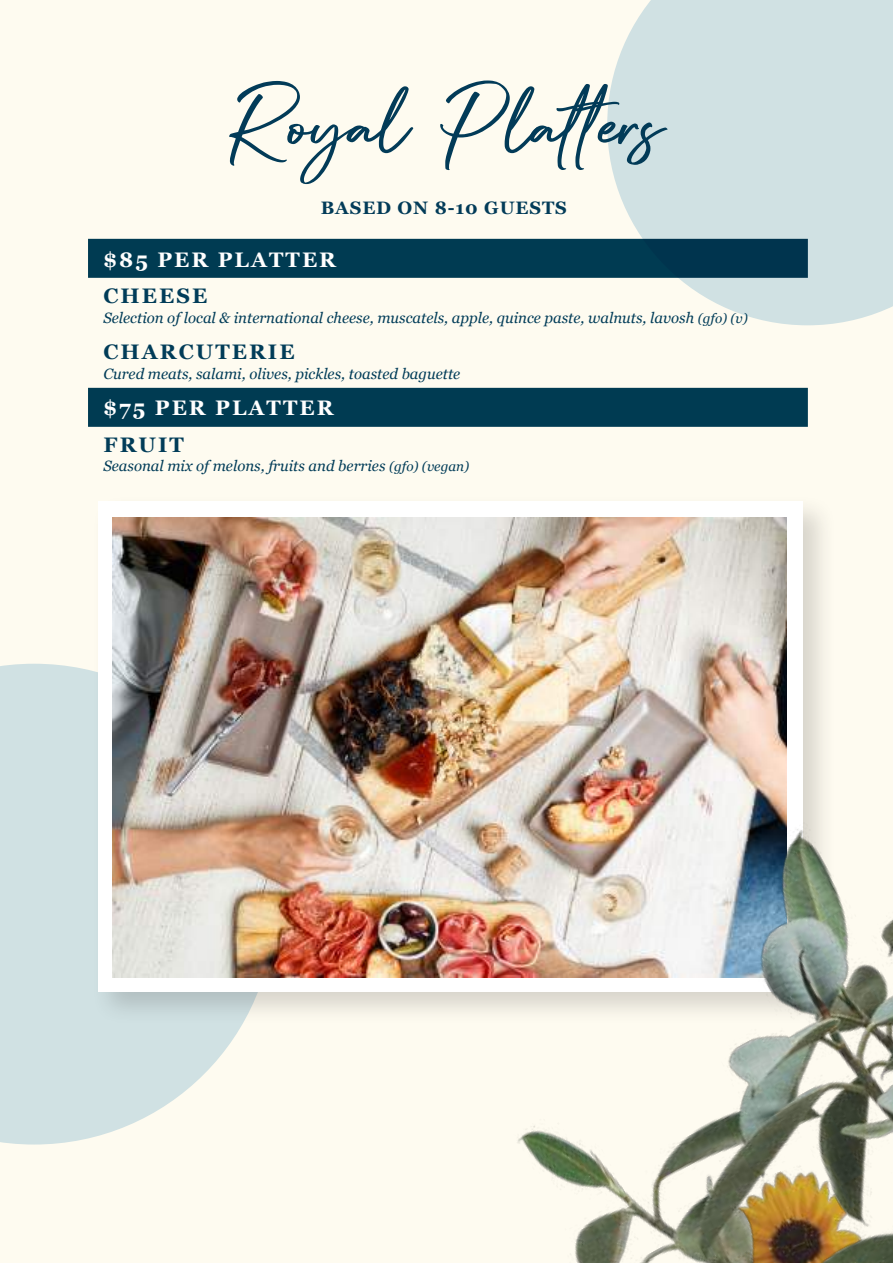
<style>
.page{position:relative;width:893px;height:1263px;background:#fefbf0}
.page>*{position:absolute;margin:0;border:0;box-sizing:border-box;transform-origin:0 0}
.t1{font:114px "Amabillis";color:#023b58}
.t2{font:700 21px "Georgia";letter-spacing:.1em;color:#fff}
.t3{font:700 21px "Georgia";letter-spacing:.1em;color:#013c58}
.t4{font:700 18px "Georgia";letter-spacing:.05em;color:#023b58}
.t5{font:italic 15px "Georgia";color:#013c58}
.s1{font-size:13.5px}
</style>
<div class="page">
<div style="left:88px;top:388px;width:720px;height:39px;background:#013c58"></div>
<svg style="left:607px;top:0;width:286px;height:325px;background:#d4e3e4"></svg>
<svg style="left:0;top:664px;width:241px;height:480px;background:#d5e4e4"></svg>
<div style="left:88px;top:239px;width:720px;height:39px;background:#013c58"></div>
<div style="left:91px;top:494px;width:746px;height:532px;background:#241f1f;opacity:.18"></div>
<div style="left:98px;top:501px;width:705px;height:491px;background:#fff"></div>
<img style="left:113px;top:517px;width:674px;height:460px">
<img style="left:403px;top:773px;width:490px;height:490px">
<h1 class="t1" style="left:227px;top:41px;width:439px">Royal Platters</h1>
<p class="t4" style="left:321px;top:194px;width:248px">BASED ON 8-10 GUESTS</p>
<h2 class="t2" style="left:103px;top:243px;width:234px">$85 PER PLATTER</h2>
<h2 class="t3" style="left:103px;top:280px;width:105px">CHEESE</h2>
<p class="t5" style="left:103px;top:306px;width:646px">Selection of local &amp; international cheese, muscatels, apple, quince paste, walnuts, lavosh <span class="s1">(gfo) (v)</span></p>
<h2 class="t3" style="left:103px;top:336px;width:193px">CHARCUTERIE</h2>
<p class="t5" style="left:103px;top:362px;width:358px">Cured meats, salami, olives, pickles, toasted baguette</p>
<h2 class="t2" style="left:103px;top:392px;width:231px">$75 PER PLATTER</h2>
<h2 class="t3" style="left:103px;top:428px;width:82px">FRUIT</h2>
<p class="t5" style="left:103px;top:455px;width:367px">Seasonal mix of melons, fruits and berries <span class="s1">(gfo) (vegan)</span></p>
</div>
